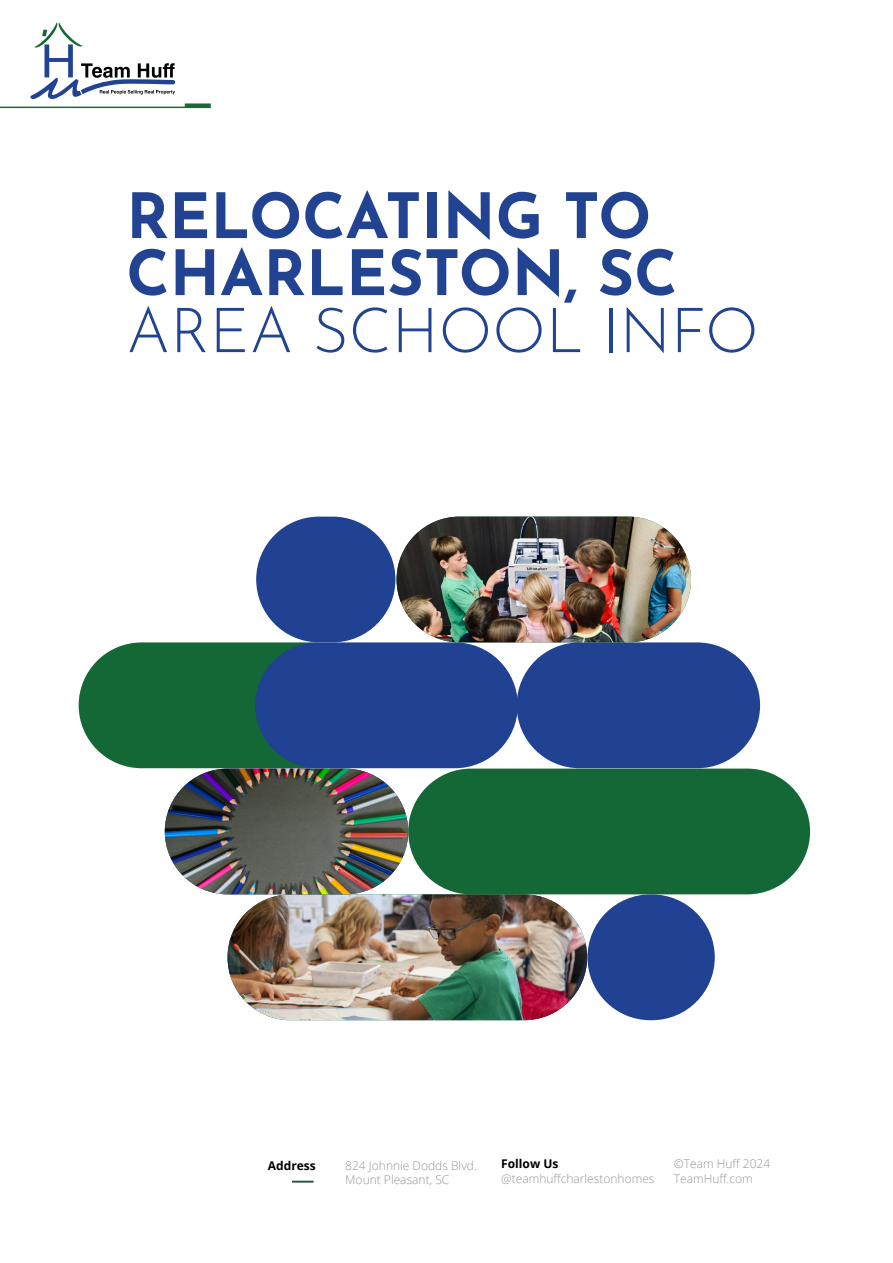
<style>
.page{position:relative;width:893px;height:1263px;background:#fff}
.page>*{position:absolute;margin:0;border:0;box-sizing:border-box;transform-origin:0 0}
.t1{font:700 62.25px/57px "Josefin Sans";color:#214391}
.t2{font:300 62.25px "Josefin Sans";color:#214391}
.t3{font:300 12px/14.4px "Open Sans";color:#939598}
.t4{font:700 12px "Open Sans";color:#000}
</style>
<div class="page">
<svg style="left:30px;top:22px;width:145px;height:77px"></svg>
<div style="left:79px;top:642px;width:294px;height:126px;background:#146835;border-radius:63px"></div>
<div style="left:517px;top:642px;width:243px;height:126px;background:#214193;border-radius:63px"></div>
<div style="left:587px;top:894px;width:128px;height:126px;background:#214193;border-radius:63px"></div>
<div style="left:255px;top:642px;width:263px;height:126px;background:#214193;border-radius:63px"></div>
<img style="left:227px;top:894px;width:360px;height:126px;border-radius:63px">
<img style="left:165px;top:768px;width:243px;height:126px;border-radius:63px">
<div style="left:408px;top:768px;width:402px;height:126px;background:#146835;border-radius:63px"></div>
<div style="left:256px;top:517px;width:139px;height:125px;background:#214193;border-radius:63px"></div>
<img style="left:397px;top:517px;width:294px;height:125px;border-radius:63px">
<div style="left:185px;top:103px;width:26px;height:5px;background:#186936"></div>
<hr style="left:0;top:107px;width:210px;height:1px;background:#186936">
<svg style="left:292px;top:1181px;width:21px;height:1px"></svg>
<h1 class="t1" style="left:126px;top:179px;width:553px">RELOCATING TO<br>CHARLESTON, SC</h1>
<h1 class="t2" style="left:126px;top:282px;width:634px">AREA SCHOOL INFO</h1>
<p class="t4" style="left:268px;top:1157px;width:49px">Address</p>
<p class="t3" style="left:345px;top:1158px;width:133px">824 Johnnie Dodds Blvd.<br>Mount Pleasant, SC</p>
<p class="t3" style="left:674px;top:1156px;width:98px">©Team Huff 2024<br>TeamHuff.com</p>
<p class="t4" style="left:501px;top:1155px;width:59px">Follow Us</p>
<p class="t3" style="left:501px;top:1171px;width:155px">@teamhuffcharlestonhomes</p>
</div>
